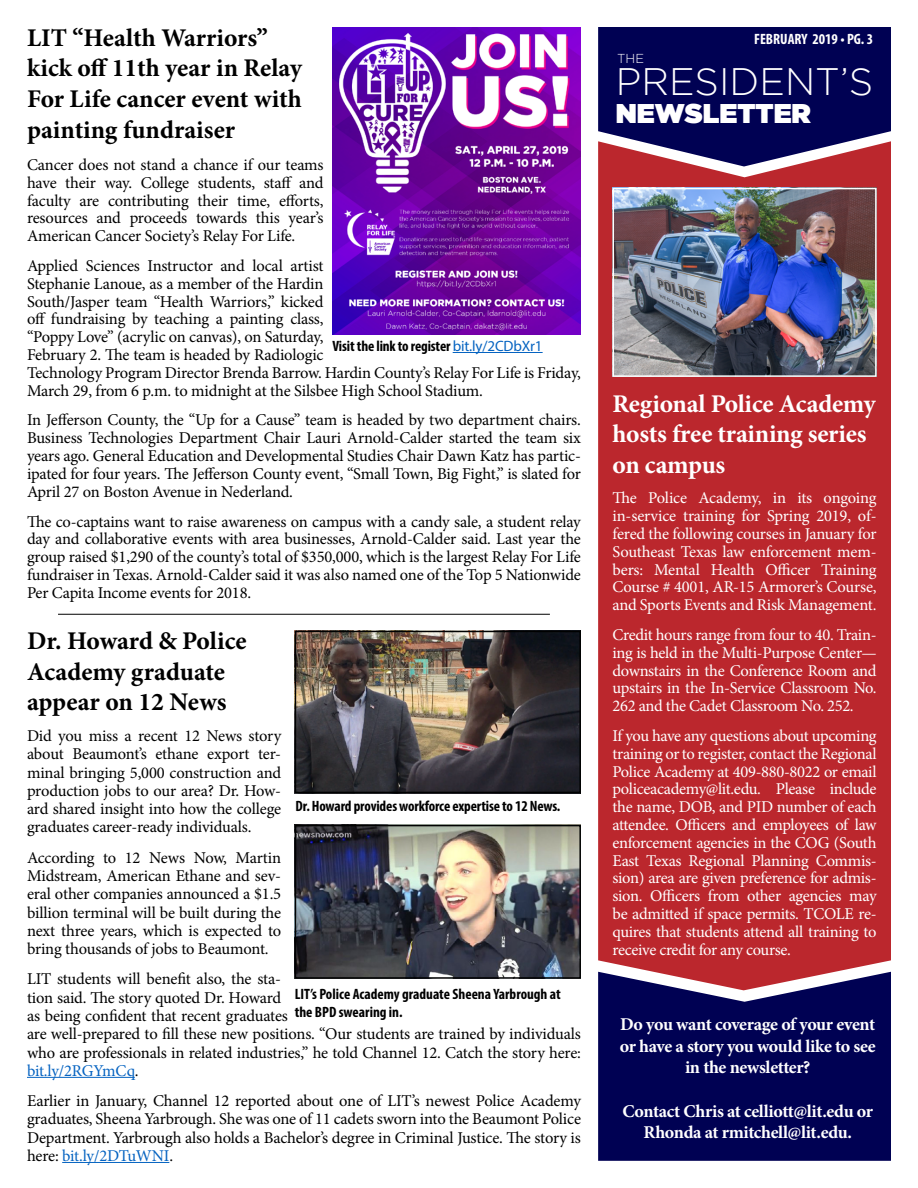
<style>
.page{position:relative;width:918px;height:1188px;background:#fff}
.page>*{position:absolute;margin:0;border:0;box-sizing:border-box;transform-origin:0 0}
.t1{font:300 38.25px "Gotham";color:#fff}
.t2{font:27px "Gotham Ultra";color:#fff}
.t3{font:700 25.5px/30.6px "Minion Pro";color:#000;text-align:justify}
.t4{font:700 25.5px/30.6px "Minion Pro";letter-spacing:-.01em;color:#fff}
.t5{font:700 18px/21.6px "Minion Pro";letter-spacing:-.02em;color:#fff;text-align:center}
.t6{font:16.5px/17.9px "Minion Pro";letter-spacing:-.01em;color:#000;text-align:justify}
.t7{font:16.5px/17.9px "Minion Pro";letter-spacing:-.02em;color:#fff;text-align:justify}
.t8{font:700 condensed 15px/18px "Myriad Pro";letter-spacing:-.01em;color:#000}
.t9{font:700 condensed 15px "Myriad Pro";color:#fff}
.t10{font:300 12.9px "Gotham";color:#fff}
.s1{font-weight:400;font-stretch:normal;color:#0563c1}
.s2{color:#0563c1}
</style>
<div class="page">
<div style="left:598px;top:27px;width:293px;height:114px;background:#000153"></div>
<div style="left:598px;top:141px;width:293px;height:831px;background:#bb272d"></div>
<svg style="left:598px;top:972px;width:293px;height:189px;background:#120e5a"></svg>
<hr style="left:58px;top:614px;width:492px;height:1px;background:#000">
<img style="left:332px;top:28px;width:249px;height:307px">
<img style="left:616px;top:191px;width:258px;height:183px">
<div style="left:613px;top:188px;width:264px;height:189px;border:2px solid #fff"></div>
<hr style="left:27px;top:1077px;width:108px;height:1px;background:#0563c1">
<hr style="left:62px;top:1162px;width:107px;height:1px;background:#0563c1">
<img style="left:298px;top:634px;width:280px;height:156px">
<div style="left:295px;top:631px;width:286px;height:162px;border:2px solid #000101"></div>
<img style="left:298px;top:828px;width:280px;height:148px">
<div style="left:295px;top:825px;width:286px;height:154px;border:2px solid #000101"></div>
<hr style="left:453px;top:352px;width:90px;height:1px;background:#0563c1">
<h3 class="t3" style="left:27px;top:22px;width:242px">LIT “Health Warriors”</h3>
<p class="t9" style="left:754px;top:30px;width:121px">FEBRUARY 2019 • PG. 3</p>
<h3 class="t3" style="left:27px;top:53px;width:276px">kick off 11th year in Relay For Life cancer event with painting fundraiser</h3>
<p class="t6" style="left:27px;top:156px;width:298px">Cancer does not stand a chance if our teams have their way. College students, staff and faculty are contributing their time, efforts, resources and proceeds towards this year’s American Cancer Society’s Relay For Life.</p>
<p class="t6" style="left:27px;top:257px;width:555px;text-align:left">Applied Sciences Instructor and local artist<br>Stephanie Lanoue, as a member of the Hardin<br>South/Jasper team “Health Warriors,” kicked<br>off fundraising by teaching a painting class,<br>“Poppy Love” (acrylic on canvas), on Saturday,<br>February 2. The team is headed by Radiologic<br>Technology Program Director Brenda Barrow. Hardin County’s Relay For Life is Friday, March 29, from 6 p.m. to midnight at the Silsbee High School Stadium.</p>
<p class="t6" style="left:27px;top:411px;width:556px">In Jefferson County, the “Up for a Cause” team is headed by two department chairs.<br>Business Technologies Department Chair Lauri Arnold-Calder started the team six years ago. General Education and Developmental Studies Chair Dawn Katz has partic&shy;ipated for four years. The Jefferson County event, “Small Town, Big Fight,” is slated for April 27 on Boston Avenue in Nederland.</p>
<p class="t6" style="left:27px;top:512px;width:556px">The co-captains want to raise awareness on campus with a candy sale, a student relay day and collaborative events with area businesses, Arnold-Calder said. Last year the group raised $1,290 of the county’s total of $350,000, which is the largest Relay For Life fundraiser in Texas. Arnold-Calder said it was also named one of the Top 5 Nationwide Per Capita Income events for 2018.</p>
<p class="t10" style="left:617px;top:52px;width:28px">THE</p>
<h1 class="t1" style="left:616px;top:60px;width:259px">PRESIDENT’S</h1>
<h2 class="t2" style="left:616px;top:98px;width:197px">NEWSLETTER</h2>
<p class="t8" style="left:332px;top:337px;width:212px">Visit the link to register <span class="s1">bit.ly/2CDbXr1</span></p>
<h3 class="t4" style="left:613px;top:388px;width:265px">Regional Police Academy hosts free training series on campus</h3>
<p class="t7" style="left:613px;top:489px;width:266px">The Police Academy, in its ongoing in-service training for Spring 2019, of&shy;fered the following courses in January for Southeast Texas law enforcement mem&shy;bers: Mental Health Officer Training Course # 4001, AR-15 Armorer’s Course, and Sports Events and Risk Management.</p>
<p class="t7" style="left:613px;top:626px;width:266px">Credit hours range from four to 40. Train&shy;ing is held in the Multi-Purpose Center— downstairs in the Conference Room and upstairs in the In-Service Classroom No.<br>262 and the Cadet Classroom No. 252.</p>
<p class="t7" style="left:613px;top:727px;width:266px">If you have any questions about upcoming training or to register, contact the Regional Police Academy at 409-880-8022 or email policeacademy@lit.edu. Please include the name, DOB, and PID number of each attendee. Officers and employees of law enforcement agencies in the COG (South East Texas Regional Planning Commis&shy;sion) area are given preference for admis&shy;sion. Officers from other agencies may be admitted if space permits. TCOLE re&shy;quires that students attend all training to receive credit for any course.</p>
<h3 class="t3" style="left:27px;top:625px;width:221px;text-align:left">Dr. Howard &amp; Police<br>Academy graduate appear on 12 News</h3>
<p class="t6" style="left:27px;top:727px;width:256px;line-height:18.3px">Did you miss a recent 12 News story about Beaumont’s ethane export ter&shy;minal bringing 5,000 construction and production jobs to our area? Dr. How&shy;ard shared insight into how the college graduates career-ready individuals.</p>
<p class="t6" style="left:27px;top:848px;width:256px;line-height:18.3px">According to 12 News Now, Martin Midstream, American Ethane and sev&shy;eral other companies announced a $1.5 billion terminal will be built during the next three years, which is expected to bring thousands of jobs to Beaumont.</p>
<p class="t6" style="left:27px;top:970px;width:555px;line-height:18.3px;text-align:left">LIT students will benefit also, the sta-<br>tion said. The story quoted Dr. Howard<br>as being confident that recent graduates<br>are well-prepared to fill these new positions. “Our students are trained by individuals who are professionals in related industries,” he told Channel 12. Catch the story here: <span class="s2">bit.ly/2RGYmCq</span>.</p>
<p class="t6" style="left:27px;top:1092px;width:556px;line-height:18.3px">Earlier in January, Channel 12 reported about one of LIT’s newest Police Academy graduates, Sheena Yarbrough. She was one of 11 cadets sworn into the Beaumont Police Department. Yarbrough also holds a Bachelor’s degree in Criminal Justice. The story is here: <span class="s2">bit.ly/2DTuWNI</span>.</p>
<p class="t8" style="left:295px;top:797px;width:267px">Dr. Howard provides workforce expertise to 12 News.</p>
<p class="t8" style="left:295px;top:984px;width:268px">LIT’s Police Academy graduate Sheena Yarbrough at the BPD swearing in.</p>
<p class="t5" style="left:620px;top:1014px;width:257px">Do you want coverage of your event or have a story you would like to see in the newsletter?</p>
<p class="t5" style="left:622px;top:1100px;width:252px">Contact Chris at celliott@lit.edu or<br>Rhonda at rmitchell@lit.edu.</p>
</div>
